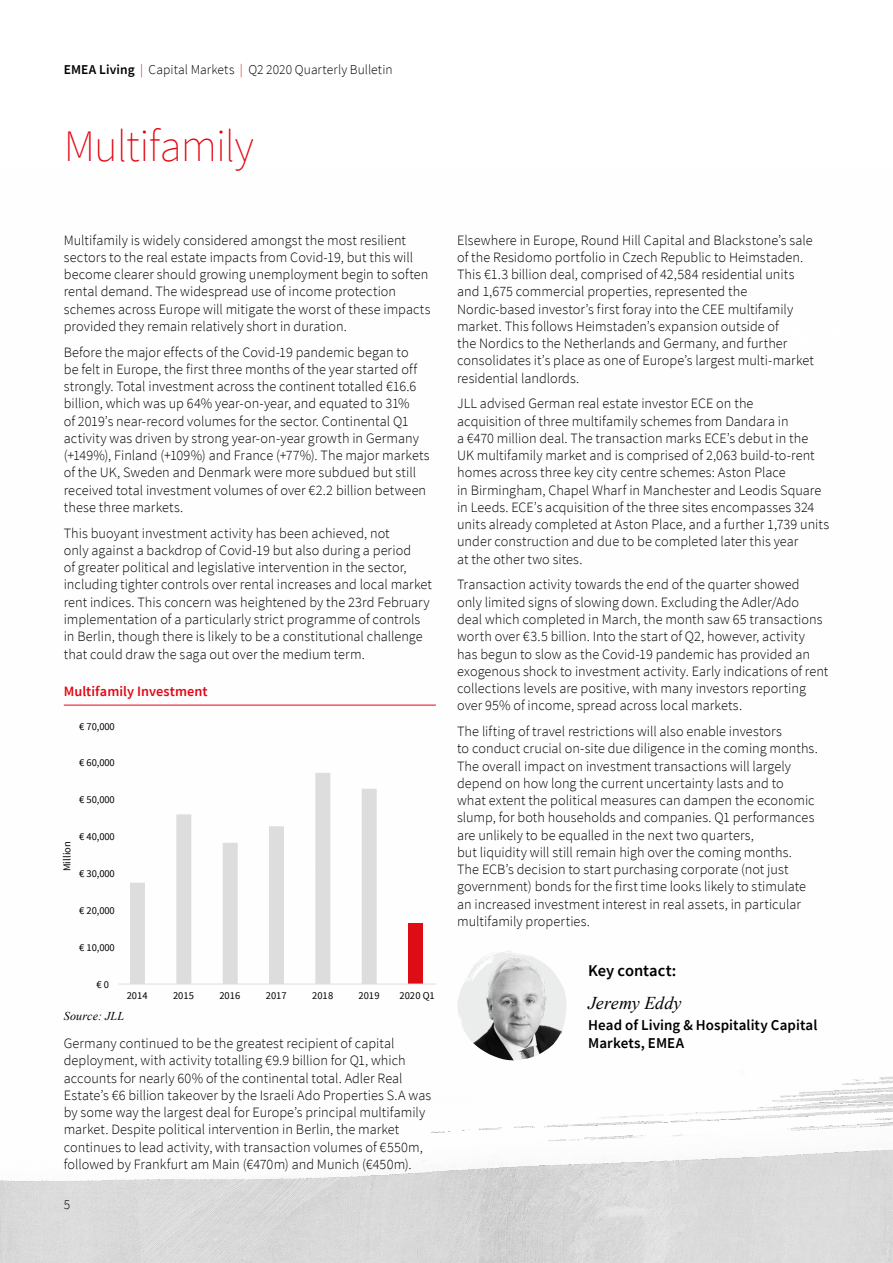
<style>
.page{position:relative;width:893px;height:1263px;background:#fff}
.page>*{position:absolute;margin:0;border:0;box-sizing:border-box;transform-origin:0 0}
.t1{font:200 45px "Source Sans Pro";letter-spacing:-.02em;color:#e30613}
.t2{font:italic 18px "Times New Roman";color:#000}
.t3{font:600 16.5px "Source Sans Pro";color:#000}
.t4{font:600 15px/18px "Source Sans Pro";letter-spacing:.005em;color:#000}
.t5{font:300 14.25px/17.2px "Source Sans Pro";color:#000}
.t6{font:600 14.25px "Source Sans Pro";letter-spacing:.005em;color:#e30613}
.t7{font:300 13.5px "Source Sans Pro";letter-spacing:.005em;color:#000}
.t8{font:italic 12px "Times New Roman";letter-spacing:.02em;color:#000}
.t9{font:10.5px "Source Sans Pro";letter-spacing:-.005em;color:#000}
.s1{font-weight:600}
.s2{color:#e30613}
</style>
<div class="page">
<img style="left:0;top:1231px;width:893px;height:32px">
<img style="left:0;top:704px;width:893px;height:527px">
<hr style="left:64px;top:705px;width:372px;height:1px;background:#e30613">
<svg style="left:130px;top:773px;width:247px;height:211px"></svg>
<div style="left:408px;top:923px;width:15px;height:61px;background:#dc0d15"></div>
<hr style="left:118px;top:984px;width:318px;height:1px;background:#deddde">
<svg style="left:457px;top:950px;width:110px;height:110px"></svg>
<img style="left:487px;top:950px;width:23px;height:8px">
<p class="t7" style="left:64px;top:61px;width:330px"><span class="s1">EMEA Living</span> <span class="s2">|</span> Capital Markets <span class="s2">|</span> Q2 2020 Quarterly Bulletin</p>
<h1 class="t1" style="left:64px;top:119px;width:191px">Multifamily</h1>
<p class="t5" style="left:64px;top:231px;width:368px">Multifamily is widely considered amongst the most resilient sectors to the real estate impacts from Covid-19, but this will become clearer should growing unemployment begin to soften rental demand. The widespread use of income protection schemes across Europe will mitigate the worst of these impacts provided they remain relatively short in duration.</p>
<p class="t5" style="left:64px;top:343px;width:367px">Before the major effects of the Covid-19 pandemic began to<br>be felt in Europe, the first three months of the year started off strongly. Total investment across the continent totalled €16.6 billion, which was up 64% year-on-year, and equated to 31%<br>of 2019’s near-record volumes for the sector. Continental Q1 activity was driven by strong year-on-year growth in Germany (+149%), Finland (+109%) and France (+77%). The major markets of the UK, Sweden and Denmark were more subdued but still received total investment volumes of over €2.2 billion between these three markets.</p>
<p class="t5" style="left:64px;top:524px;width:370px">This buoyant investment activity has been achieved, not<br>only against a backdrop of Covid-19 but also during a period<br>of greater political and legislative intervention in the sector, including tighter controls over rental increases and local market rent indices. This concern was heightened by the 23rd February implementation of a particularly strict programme of controls in Berlin, though there is likely to be a constitutional challenge that could draw the saga out over the medium term.</p>
<p class="t6" style="left:64px;top:682px;width:145px">Multifamily Investment</p>
<p class="t9" style="left:79px;top:720px;width:37px">€ 70,000</p>
<p class="t9" style="left:79px;top:756px;width:37px">€ 60,000</p>
<p class="t9" style="left:79px;top:793px;width:37px">€ 50,000</p>
<p class="t9" style="left:60px;top:871px;width:31px;rotate:-90deg">Million</p>
<p class="t9" style="left:79px;top:830px;width:37px">€ 40,000</p>
<p class="t9" style="left:79px;top:867px;width:37px">€ 30,000</p>
<p class="t9" style="left:79px;top:904px;width:37px">€ 20,000</p>
<p class="t9" style="left:79px;top:941px;width:37px">€ 10,000</p>
<p class="t9" style="left:96px;top:978px;width:14px">€0</p>
<p class="t9" style="left:127px;top:989px;width:23px">2014</p>
<p class="t9" style="left:173px;top:989px;width:23px">2015</p>
<p class="t9" style="left:219px;top:989px;width:23px">2016</p>
<p class="t9" style="left:266px;top:989px;width:23px">2017</p>
<p class="t9" style="left:312px;top:989px;width:23px">2018</p>
<p class="t9" style="left:359px;top:989px;width:23px">2019</p>
<p class="t9" style="left:400px;top:989px;width:37px">2020 Q1</p>
<p class="t8" style="left:64px;top:1008px;width:62px">Source: JLL</p>
<p class="t5" style="left:64px;top:1035px;width:369px">Germany continued to be the greatest recipient of capital deployment, with activity totalling €9.9 billion for Q1, which accounts for nearly 60% of the continental total. Adler Real Estate’s €6 billion takeover by the Israeli Ado Properties S.A was by some way the largest deal for Europe’s principal multifamily market. Despite political intervention in Berlin, the market continues to lead activity, with transaction volumes of €550m, followed by Frankfurt am Main (€470m) and Munich (€450m).</p>
<p class="t7" style="left:64px;top:1196px;width:8px">5</p>
<p class="t5" style="left:457px;top:231px;width:358px">Elsewhere in Europe, Round Hill Capital and Blackstone’s sale of the Residomo portfolio in Czech Republic to Heimstaden.<br>This €1.3 billion deal, comprised of 42,584 residential units and 1,675 commercial properties, represented the Nordic-based investor’s first foray into the CEE multifamily market. This follows Heimstaden’s expansion outside of<br>the Nordics to the Netherlands and Germany, and further consolidates it’s place as one of Europe’s largest multi-market residential landlords.</p>
<p class="t5" style="left:457px;top:395px;width:374px">JLL advised German real estate investor ECE on the<br>acquisition of three multifamily schemes from Dandara in<br>a €470 million deal. The transaction marks ECE’s debut in the<br>UK multifamily market and is comprised of 2,063 build-to-rent homes across three key city centre schemes: Aston Place<br>in Birmingham, Chapel Wharf in Manchester and Leodis Square in Leeds. ECE’s acquisition of the three sites encompasses 324 units already completed at Aston Place, and a further 1,739 units under construction and due to be completed later this year<br>at the other two sites.</p>
<p class="t5" style="left:457px;top:576px;width:373px">Transaction activity towards the end of the quarter showed<br>only limited signs of slowing down. Excluding the Adler/Ado<br>deal which completed in March, the month saw 65 transactions worth over €3.5 billion. Into the start of Q2, however, activity has begun to slow as the Covid-19 pandemic has provided an exogenous shock to investment activity. Early indications of rent collections levels are positive, with many investors reporting over 95% of income, spread across local markets.</p>
<p class="t5" style="left:457px;top:723px;width:362px">The lifting of travel restrictions will also enable investors<br>to conduct crucial on-site due diligence in the coming months.<br>The overall impact on investment transactions will largely depend on how long the current uncertainty lasts and to<br>what extent the political measures can dampen the economic slump, for both households and companies. Q1 performances are unlikely to be equalled in the next two quarters,<br>but liquidity will still remain high over the coming months.<br>The ECB’s decision to start purchasing corporate (not just government) bonds for the first time looks likely to stimulate an increased investment interest in real assets, in particular multifamily properties.</p>
<p class="t3" style="left:588px;top:959px;width:90px">Key contact:</p>
<p class="t2" style="left:588px;top:991px;width:95px">Jeremy Eddy</p>
<p class="t4" style="left:588px;top:1015px;width:231px">Head of Living &amp; Hospitality Capital<br>Markets, EMEA</p>
</div>
